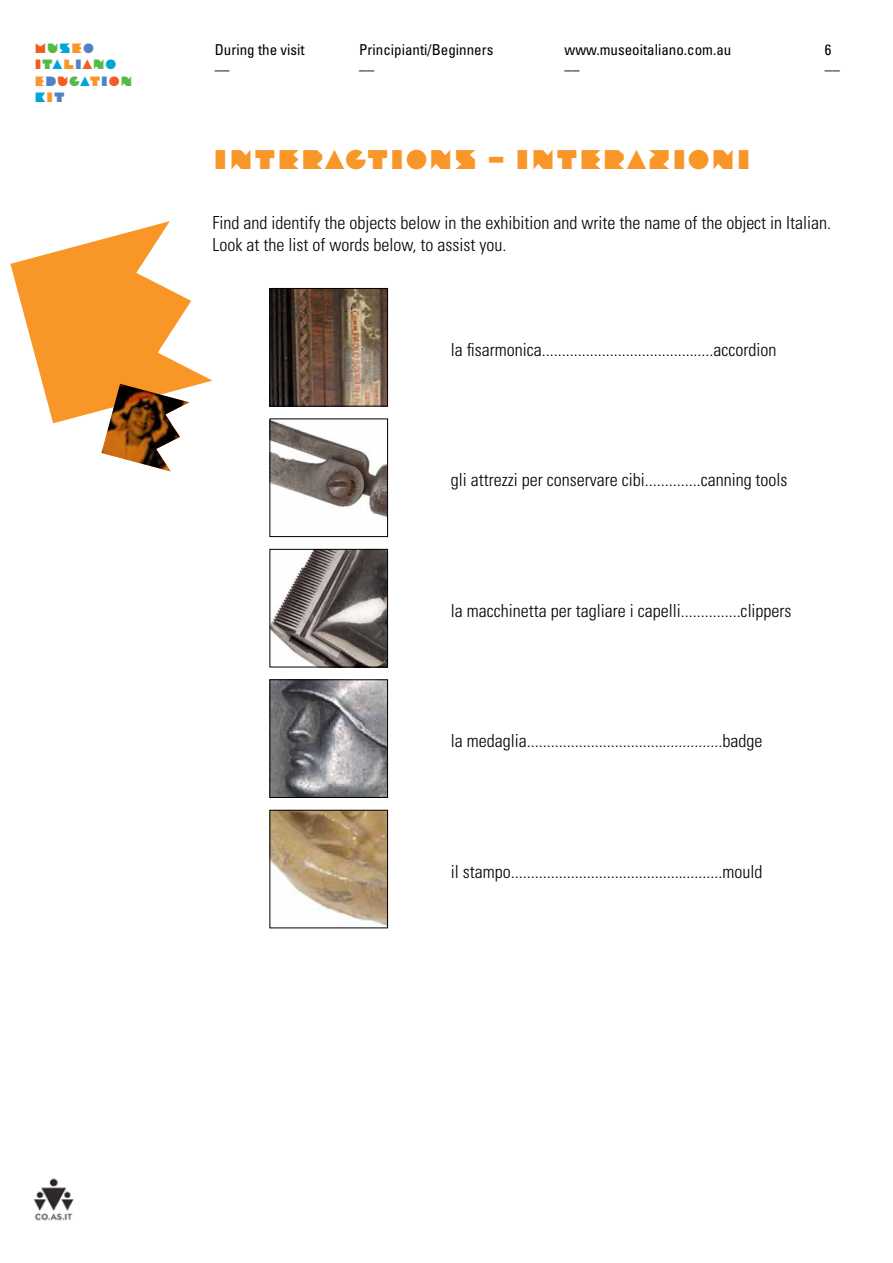
<style>
.page{position:relative;width:893px;height:1263px;background:#fff}
.page>*{position:absolute;margin:0;border:0;box-sizing:border-box;transform-origin:0 0}
.t1{font:27px "Museo Italiano";color:#f89728}
.t2{font:300 condensed 18px/21.6px "Univers";color:#000}
.t3{font:condensed 15px/20.7px "Univers";color:#000}
.t4{font:13.5px/16.5px "Museo Italiano";color:#f15d22}
.s1{color:#54b948}
.s2{color:#00a5d9}
.s3{color:#f89728}
.s4{color:#4e84c4}
</style>
<div class="page">
<img style="left:33px;top:1178px;width:41px;height:43px">
<img style="left:271px;top:290px;width:115px;height:114px">
<div style="left:269px;top:288px;width:119px;height:118px;border:1px solid #000"></div>
<img style="left:271px;top:420px;width:115px;height:98px">
<div style="left:269px;top:418px;width:119px;height:119px;border:1px solid #000"></div>
<img style="left:271px;top:551px;width:115px;height:114px">
<div style="left:269px;top:549px;width:119px;height:118px;border:1px solid #000"></div>
<img style="left:271px;top:681px;width:115px;height:115px">
<div style="left:269px;top:679px;width:119px;height:119px;border:1px solid #000"></div>
<img style="left:271px;top:812px;width:115px;height:114px">
<div style="left:269px;top:810px;width:119px;height:118px;border:1px solid #000"></div>
<svg style="left:10px;top:221px;width:203px;height:232px"></svg>
<img style="left:102px;top:384px;width:87px;height:87px">
<p class="t4" style="left:34px;top:39px;width:100px">M<span class="s1">U</span><span class="s2">S</span><span class="s3">E</span><span class="s4">O<br></span>I<span class="s1">T</span><span class="s2">A</span><span class="s3">L</span><span class="s4">I</span>A<span class="s1">N</span><span class="s2">O<br></span><span class="s3">E</span><span class="s4">D</span>U<span class="s1">C</span><span class="s2">A</span><span class="s3">T</span><span class="s4">I</span>O<span class="s1">N<br></span><span class="s2">K</span><span class="s3">I</span><span class="s4">T</span></p>
<p class="t3" style="left:215px;top:39px;width:91px">During the visit ––</p>
<p class="t3" style="left:359px;top:39px;width:136px">Principianti/Beginners ––</p>
<p class="t3" style="left:564px;top:39px;width:168px">www.museoitaliano.com.au ––</p>
<p class="t3" style="left:825px;top:39px;width:16px">6 ––</p>
<h1 class="t1" style="left:213px;top:142px;width:541px">INTERACTIONS – INTERAZIONI</h1>
<p class="t2" style="left:213px;top:212px;width:620px">Find and identify the objects below in the exhibition and write the name of the object in Italian.<br>Look at the list of words below, to assist you.</p>
<p class="t2" style="left:451px;top:339px;width:327px">la fisarmonica...........................................accordion</p>
<p class="t2" style="left:451px;top:469px;width:338px">gli attrezzi per conservare cibi..............canning tools</p>
<p class="t2" style="left:451px;top:600px;width:342px">la macchinetta per tagliare i capelli...............clippers</p>
<p class="t2" style="left:451px;top:730px;width:313px">la medaglia.................................................badge</p>
<p class="t2" style="left:451px;top:860px;width:313px">il stampo.....................................................mould</p>
</div>
